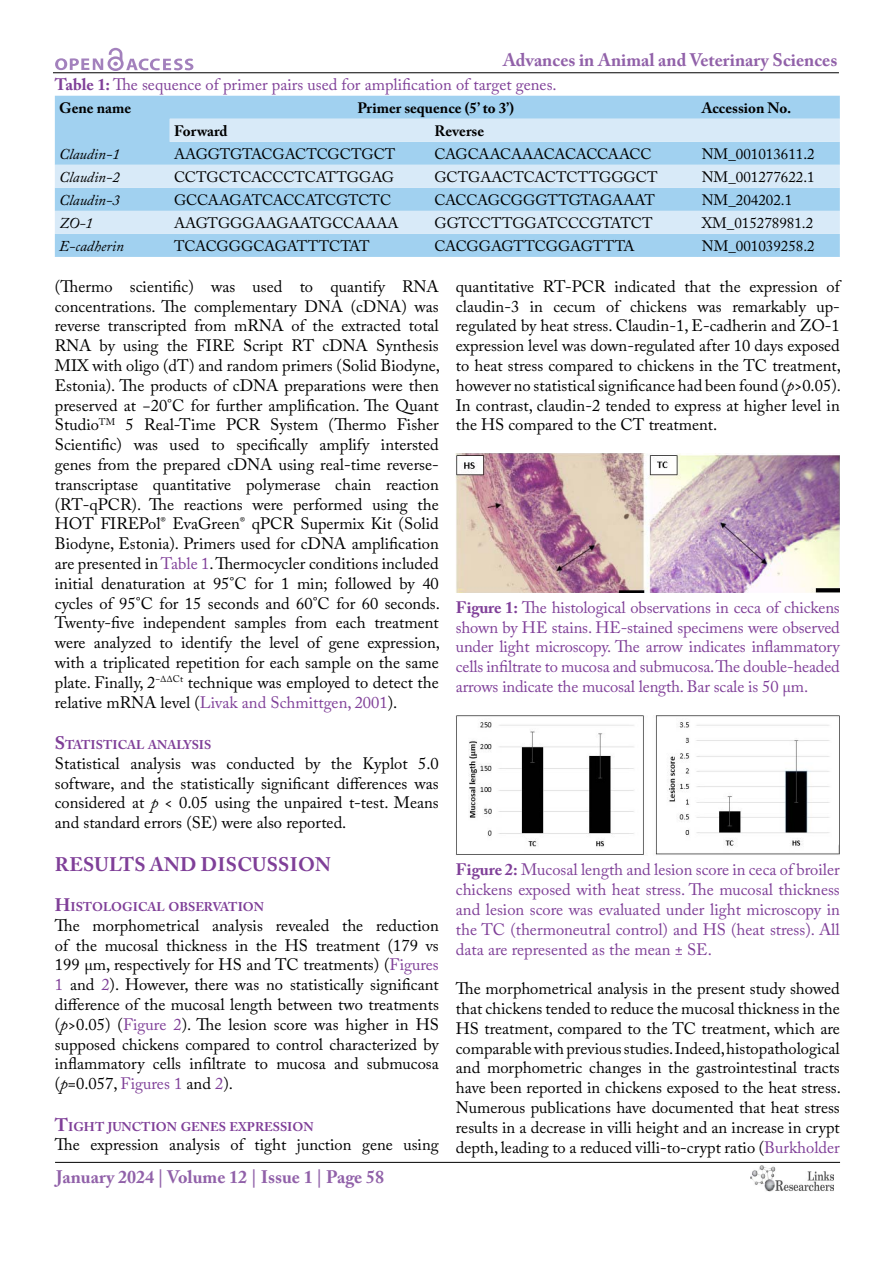
<style>
.page{position:relative;width:893px;height:1263px;background:#fff}
.page>*{position:absolute;margin:0;border:0;box-sizing:border-box;transform-origin:0 0}
.t1{font:700 19.5px "Adobe Caslon Pro";letter-spacing:.015em;color:#7f3f98}
.t2{font:700 18px "Adobe Caslon Pro";color:#9161a9}
.t3{font:16.5px/19.8px "Adobe Caslon Pro";color:#000;text-align:justify}
.t4{font:16.5px/19.8px "Adobe Caslon Pro";color:#7f3f98;text-align:justify}
.t5{font:15px "Adobe Caslon Pro";color:#000}
.t6{font:15px "Adobe Caslon Pro";letter-spacing:-.02em;color:#000}
.t7{font:700 15px "Adobe Caslon Pro";color:#000}
.t8{font:italic 15px "Adobe Caslon Pro";color:#000}
.t9{font:15px "Adobe Caslon Pro";letter-spacing:-.03em;color:#000}
.t10{font:700 12.6px "Adobe Caslon Pro";color:#7f3f98}
.s1{font-weight:700}
.s2{color:#7f3f98}
.s3{font-size:18px}
.s4{font-style:italic}
</style>
<div class="page">
<hr style="left:53px;top:72px;width:786px;height:1px;background:#000">
<hr style="left:55px;top:1162px;width:785px;height:1px;background:#000">
<svg style="left:55px;top:48px;width:138px;height:23px"></svg>
<img style="left:750px;top:1166px;width:83px;height:26px">
<div style="left:55px;top:96px;width:785px;height:161px;background:#a1d1f0"></div>
<svg style="left:55px;top:119px;width:785px;height:115px;background:#c0dff4"></svg>
<img style="left:456px;top:453px;width:383px;height:140px">
<img style="left:456px;top:715px;width:383px;height:140px">
<p class="t2" style="left:503px;top:50px;width:336px">Advances in Animal and Veterinary Sciences</p>
<p class="t4" style="left:55px;top:74px;width:503px"><span class="s1">Table 1:</span> The sequence of primer pairs used for amplification of target genes.</p>
<p class="t7" style="left:59px;top:99px;width:74px">Gene name</p>
<p class="t7" style="left:357px;top:99px;width:158px">Primer sequence (5’ to 3’)</p>
<p class="t7" style="left:702px;top:99px;width:91px">Accession No.</p>
<p class="t7" style="left:174px;top:122px;width:55px">Forward</p>
<p class="t7" style="left:434px;top:122px;width:51px">Reverse</p>
<p class="t8" style="left:59px;top:145px;width:62px">Claudin-1</p>
<p class="t5" style="left:174px;top:145px;width:223px">AAGGTGTACGACTCGCTGCT</p>
<p class="t9" style="left:434px;top:145px;width:219px">CAGCAACAAACACACCAACC</p>
<p class="t5" style="left:702px;top:145px;width:114px">NM_001013611.2</p>
<p class="t8" style="left:59px;top:168px;width:62px">Claudin-2</p>
<p class="t5" style="left:174px;top:168px;width:222px">CCTGCTCACCCTCATTGGAG</p>
<p class="t5" style="left:434px;top:168px;width:225px">GCTGAACTCACTCTTGGGCT</p>
<p class="t5" style="left:702px;top:168px;width:114px">NM_001277622.1</p>
<p class="t8" style="left:59px;top:191px;width:62px">Claudin-3</p>
<p class="t6" style="left:174px;top:191px;width:219px">GCCAAGATCACCATCGTCTC</p>
<p class="t6" style="left:434px;top:191px;width:222px">CACCAGCGGGTTGTAGAAAT</p>
<p class="t5" style="left:702px;top:191px;width:92px">NM_204202.1</p>
<p class="t8" style="left:59px;top:214px;width:35px">ZO-1</p>
<p class="t5" style="left:174px;top:214px;width:226px">AAGTGGGAAGAATGCCAAAA</p>
<p class="t5" style="left:434px;top:214px;width:220px">GGTCCTTGGATCCCGTATCT</p>
<p class="t5" style="left:702px;top:214px;width:113px">XM_015278981.2</p>
<p class="t8" style="left:59px;top:237px;width:66px">E-cadherin</p>
<p class="t5" style="left:174px;top:237px;width:197px">TCACGGGCAGATTTCTAT</p>
<p class="t6" style="left:434px;top:237px;width:202px">CACGGAGTTCGGAGTTTA</p>
<p class="t5" style="left:702px;top:237px;width:114px">NM_001039258.2</p>
<p class="t3" style="left:55px;top:276px;width:387px">(Thermo scientific) was used to quantify RNA concentrations. The complementary DNA (cDNA) was reverse transcripted from mRNA of the extracted total RNA by using the FIRE Script RT cDNA Synthesis MIX with oligo (dT) and random primers (Solid Biodyne, Estonia). The products of cDNA preparations were then preserved at −20°C for further amplification. The Quant Studio<sup>TM</sup> 5 Real-Time PCR System (Thermo Fisher Scientific) was used to specifically amplify intersted genes from the prepared cDNA using real-time reverse&shy;transcriptase quantitative polymerase chain reaction (RT-qPCR). The reactions were performed using the HOT FIREPol<sup>®</sup> EvaGreen<sup>®</sup> qPCR Supermix Kit (Solid Biodyne, Estonia). Primers used for cDNA amplification are presented in <span class="s2">Table 1</span>. Thermocycler conditions included initial denaturation at 95°C for 1 min; followed by 40 cycles of 95°C for 15 seconds and 60°C for 60 seconds.<br>Twenty-five independent samples from each treatment were analyzed to identify the level of gene expression, with a triplicated repetition for each sample on the same plate. Finally, 2<sup>−ΔΔCt</sup> technique was employed to detect the relative mRNA level (<span class="s2">Livak and Schmittgen, 2001</span>).</p>
<p class="t10" style="left:55px;top:737px;width:157px"><span class="s3">S</span>TATIST ICAL ANALYSIS</p>
<p class="t3" style="left:55px;top:753px;width:385px">Statistical analysis was conducted by the Kyplot 5.0 software, and the statistically significant differences was considered at <span class="s4">p</span> &lt; 0.05 using the unpaired t-test. Means and standard errors (SE) were also reported.</p>
<p class="t1" style="left:55px;top:853px;width:14px">Res</p>
<p class="t1" style="left:94px;top:853px;width:119px">ults and Dis</p>
<p class="t1" style="left:237px;top:853px;width:95px">cussi on</p>
<p class="t10" style="left:55px;top:899px;width:211px"><span class="s3">H</span>ISTOLOGICAL OBSERVATION</p>
<p class="t3" style="left:55px;top:915px;width:385px">The morphometrical analysis revealed the reduction of the mucosal thickness in the HS treatment (179 vs 199 µm, respectively for HS and TC treatments) (<span class="s2">Figures 1</span> and <span class="s2">2</span>). However, there was no statistically significant difference of the mucosal length between two treatments (<span class="s4">p</span>&gt;0.05) (<span class="s2">Figure 2</span>). The lesion score was higher in HS supposed chickens compared to control characterized by inflammatory cells infiltrate to mucosa and submucosa (<span class="s4">p</span>=0.057, <span class="s2">Figures 1</span> and <span class="s2">2</span>).</p>
<p class="t10" style="left:55px;top:1119px;width:260px"><span class="s3">T</span>IGHT JUNCTION GENES EXPRESSION</p>
<p class="t3" style="left:55px;top:1135px;width:385px">The expression analysis of tight junction gene using</p>
<p class="t3" style="left:456px;top:276px;width:387px">quantitative RT-PCR indicated that the expression of claudin-3 in cecum of chickens was remarkably up&shy;regulated by heat stress. Claudin-1, E-cadherin and ZO-1 expression level was down-regulated after 10 days exposed to heat stress compared to chickens in the TC treatment, however no statistical significance had been found (<span class="s4">p</span>&gt;0.05).<br>In contrast, claudin-2 tended to express at higher level in the HS compared to the CT treatment.</p>
<p class="t4" style="left:456px;top:597px;width:385px"><span class="s1">Figure 1:</span> The histological observations in ceca of chickens shown by HE stains. HE-stained specimens were observed under light microscopy. The arrow indicates inflammatory cells infiltrate to mucosa and submucosa. The double-headed arrows indicate the mucosal length. Bar scale is 50 µm.</p>
<p class="t4" style="left:456px;top:860px;width:385px"><span class="s1">Figure 2:</span> Mucosal length and lesion score in ceca of broiler chickens exposed with heat stress. The mucosal thickness and lesion score was evaluated under light microscopy in the TC (thermoneutral control) and HS (heat stress). All data are represented as the mean ± SE.</p>
<p class="t3" style="left:456px;top:979px;width:387px">The morphometrical analysis in the present study showed that chickens tended to reduce the mucosal thickness in the HS treatment, compared to the TC treatment, which are comparable with previous studies. Indeed, histopathological and morphometric changes in the gastrointestinal tracts have been reported in chickens exposed to the heat stress.<br>Numerous publications have documented that heat stress results in a decrease in villi height and an increase in crypt depth, leading to a reduced villi-to-crypt ratio (<span class="s2">Burkholder</span></p>
<p class="t2" style="left:56px;top:1166px;width:329px">January 2024 | Volume 12 | Issue 1 | Page 58</p>
</div>
